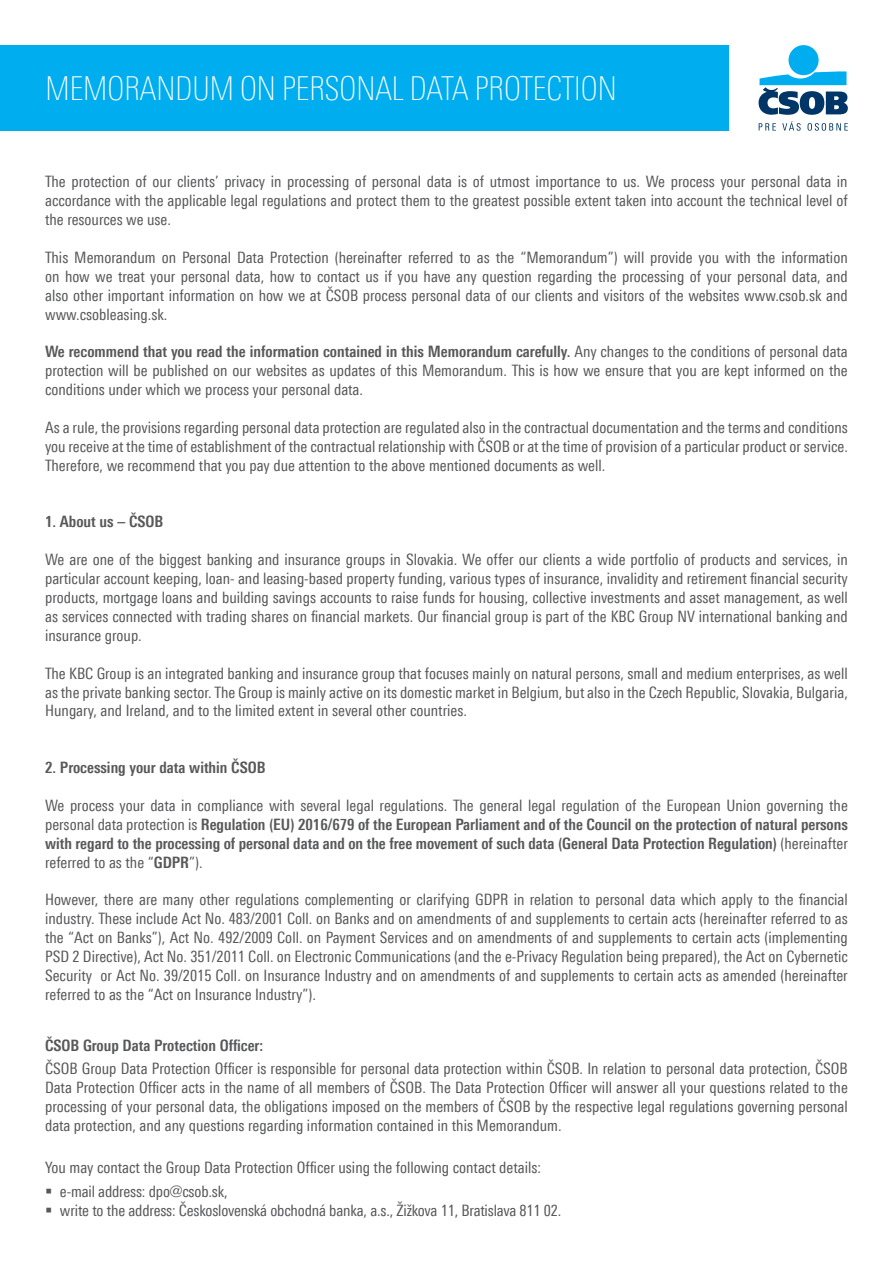
<style>
.page{position:relative;width:893px;height:1263px;background:#fff}
.page>*{position:absolute;margin:0;border:0;box-sizing:border-box;transform-origin:0 0}
.t1{font:100 33px "Linotype Univers 220 Cn";letter-spacing:-.02em;color:#fff}
.t2{font:15.75px/18.9px "Linotype Univers 420 Cn";color:#57585a;text-align:justify}
.t3{font:700 15.75px/18.9px "Linotype Univers 620 Cn";color:#57585a}
.s1{font-family:"Linotype Univers 420 Cn";font-weight:400}
.s2{font-family:"Linotype Univers 620 Cn";font-weight:700}
</style>
<div class="page">
<div style="left:0;top:45px;width:728px;height:86px;background:#00aeef"></div>
<div style="left:788px;top:45px;width:31px;height:30px;background:#00aeef;border-radius:50%"></div>
<svg style="left:759px;top:71px;width:89px;height:44px"></svg>
<svg style="left:759px;top:121px;width:89px;height:10px"></svg>
<h1 class="t1" style="left:45px;top:70px;width:573px">MEMORANDUM ON PERSONAL DATA PROTECTION</h1>
<p class="t2" style="left:45px;top:172px;width:804px">The protection of our clients’ privacy in processing of personal data is of utmost importance to us. We process your personal data in accordance with the applicable legal regulations and protect them to the greatest possible extent taken into account the technical level of the resources we use.</p>
<p class="t2" style="left:45px;top:248px;width:804px">This Memorandum on Personal Data Protection (hereinafter referred to as the “Memorandum”) will provide you with the information on how we treat your personal data, how to contact us if you have any question regarding the processing of your personal data, and also other important information on how we at ČSOB process personal data of our clients and visitors of the websites www.csob.sk and www.csobleasing.sk.</p>
<p class="t3" style="left:45px;top:342px;width:804px">We recommend that you read the information contained in this Memorandum carefully. <span class="s1">Any changes to the conditions of personal data</span></p>
<p class="t2" style="left:45px;top:361px;width:804px">protection will be published on our websites as updates of this Memorandum. This is how we ensure that you are kept informed on the conditions under which we process your personal data.</p>
<p class="t2" style="left:45px;top:418px;width:804px">As a rule, the provisions regarding personal data protection are regulated also in the contractual documentation and the terms and conditions you receive at the time of establishment of the contractual relationship with ČSOB or at the time of provision of a particular product or service.<br>Therefore, we recommend that you pay due attention to the above mentioned documents as well.</p>
<p class="t3" style="left:45px;top:512px;width:120px">1. About us – ČSOB</p>
<p class="t2" style="left:45px;top:550px;width:804px">We are one of the biggest banking and insurance groups in Slovakia. We offer our clients a wide portfolio of products and services, in particular account keeping, loan- and leasing-based property funding, various types of insurance, invalidity and retirement financial security products, mortgage loans and building savings accounts to raise funds for housing, collective investments and asset management, as well as services connected with trading shares on financial markets. Our financial group is part of the KBC Group NV international banking and insurance group.</p>
<p class="t2" style="left:45px;top:663px;width:804px">The KBC Group is an integrated banking and insurance group that focuses mainly on natural persons, small and medium enterprises, as well as the private banking sector. The Group is mainly active on its domestic market in Belgium, but also in the Czech Republic, Slovakia, Bulgaria, Hungary, and Ireland, and to the limited extent in several other countries.</p>
<p class="t3" style="left:45px;top:758px;width:222px">2. Processing your data within ČSOB</p>
<p class="t2" style="left:45px;top:796px;width:804px">We process your data in compliance with several legal regulations. The general legal regulation of the European Union governing the</p>
<p class="t3" style="left:45px;top:815px;width:804px"><span class="s1">personal data protection is</span> Regulation (EU) 2016/679 of the European Parliament and of the Council on the protection of natural persons with regard to the processing of personal data and on the free movement of such data (General Data Protection Regulation) <span class="s1">(hereinafter</span></p>
<p class="t2" style="left:45px;top:852px;width:159px">referred to as the “<span class="s2">GDPR</span>”).</p>
<p class="t2" style="left:45px;top:890px;width:804px">However, there are many other regulations complementing or clarifying GDPR in relation to personal data which apply to the financial industry. These include Act No. 483/2001 Coll. on Banks and on amendments of and supplements to certain acts (hereinafter referred to as the “Act on Banks”), Act No. 492/2009 Coll. on Payment Services and on amendments of and supplements to certain acts (implementing PSD 2 Directive), Act No. 351/2011 Coll. on Electronic Communications (and the e-Privacy Regulation being prepared), the Act on Cybernetic Security or Act No. 39/2015 Coll. on Insurance Industry and on amendments of and supplements to certain acts as amended (hereinafter referred to as the “Act on Insurance Industry”).</p>
<p class="t3" style="left:45px;top:1036px;width:220px">ČSOB Group Data Protection Officer:</p>
<p class="t2" style="left:45px;top:1059px;width:804px">ČSOB Group Data Protection Officer is responsible for personal data protection within ČSOB. In relation to personal data protection, ČSOB Data Protection Officer acts in the name of all members of ČSOB. The Data Protection Officer will answer all your questions related to the processing of your personal data, the obligations imposed on the members of ČSOB by the respective legal regulations governing personal data protection, and any questions regarding information contained in this Memorandum.</p>
<p class="t2" style="left:45px;top:1158px;width:497px">You may contact the Group Data Protection Officer using the following contact details:</p>
<p class="t2" style="left:45px;top:1181px;width:184px">▪ e-mail address: dpo@csob.sk,</p>
<p class="t2" style="left:45px;top:1201px;width:518px">▪ write to the address: Československá obchodná banka, a.s., Žižkova 11, Bratislava 811 02.</p>
</div>
